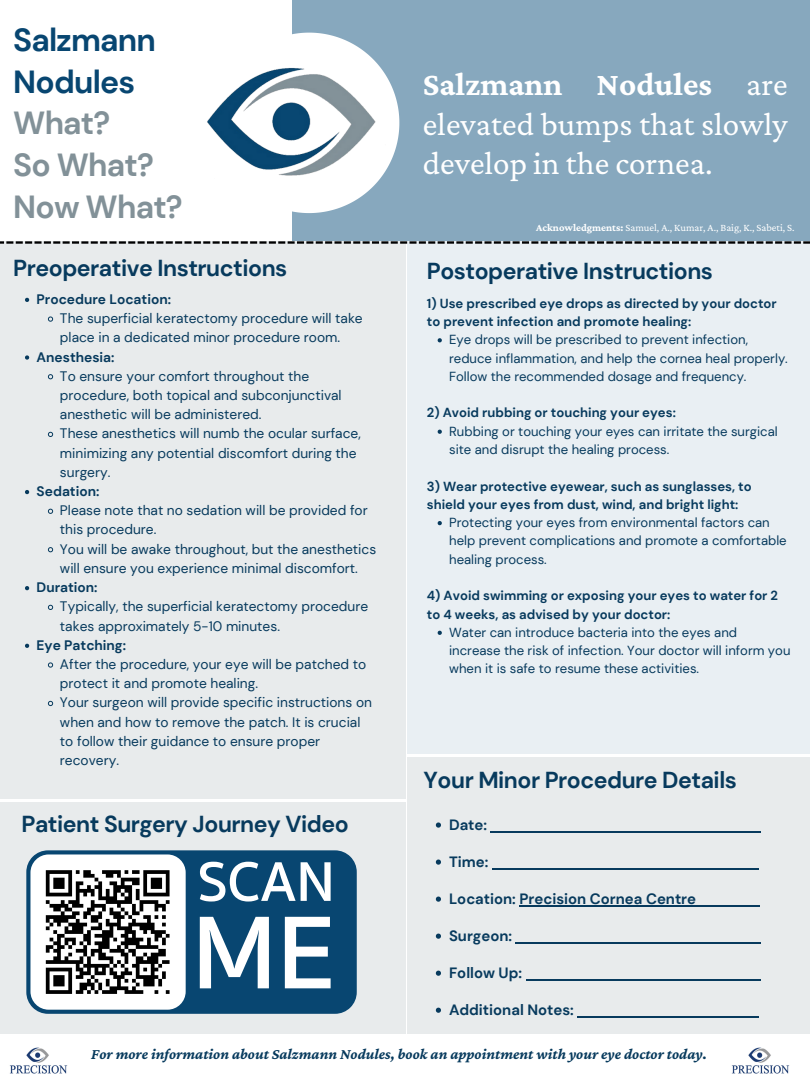
<style>
.page{position:relative;width:810px;height:1080px;background:#fff}
.page>*{position:absolute;margin:0;border:0;box-sizing:border-box;transform-origin:0 0}
.t1{font:33.12px/39.4px "Crimson Pro";color:#fff;text-align:justify}
.t2{font:700 31.94px "DM Sans";letter-spacing:-.025em;color:#829198}
.t3{font:700 31.94px "DM Sans";letter-spacing:-.025em;color:#084671}
.t4{font:700 23.06px "DM Sans";letter-spacing:-.02em;color:#073a5d}
.t5{font:italic 700 15.38px "Crimson Pro";color:#073a5d}
.t6{font:700 14.94px "DM Sans";color:#073a5d}
.t7{font:13.75px/19.2px "DM Sans";color:#073a5d}
.t8{font:700 13.75px "DM Sans";color:#073a5d}
.t9{font:13.12px/18.2px "DM Sans";color:#073a5d}
.t10{font:700 13.12px/18.2px "DM Sans";color:#073a5d}
.t11{font:10.62px "Crimson Pro";color:#fff}
.s1{font-weight:700}
</style>
<div class="page">
<div style="left:408px;top:240px;width:402px;height:514px;background:#e9eff3"></div>
<div style="left:0;top:802px;width:405px;height:232px;background:#e8ebec"></div>
<div style="left:0;top:241px;width:405px;height:558px;background:#e8ebec"></div>
<div style="left:292px;top:0;width:518px;height:240px;background:#87a8be"></div>
<img style="left:207px;top:32px;width:193px;height:181px">
<svg style="left:0;top:241px;width:810px;height:3px"></svg>
<img style="left:9px;top:1047px;width:59px;height:27px">
<img style="left:731px;top:1047px;width:59px;height:27px">
<div style="left:408px;top:757px;width:402px;height:277px;background:#e8ebec"></div>
<svg style="left:438px;top:338px;width:4px;height:4px"></svg>
<svg style="left:438px;top:430px;width:4px;height:4px"></svg>
<svg style="left:438px;top:521px;width:4px;height:4px"></svg>
<svg style="left:438px;top:631px;width:4px;height:4px"></svg>
<svg style="left:436px;top:822px;width:5px;height:6px"></svg>
<hr style="left:491px;top:831px;width:270px;height:1px;background:#073a5d">
<svg style="left:436px;top:860px;width:5px;height:5px"></svg>
<hr style="left:492px;top:868px;width:267px;height:1px;background:#073a5d">
<svg style="left:436px;top:897px;width:5px;height:5px"></svg>
<hr style="left:519px;top:905px;width:177px;height:1px;background:#073a5d">
<hr style="left:696px;top:905px;width:64px;height:1px;background:#073a5d">
<svg style="left:436px;top:934px;width:5px;height:5px"></svg>
<hr style="left:516px;top:942px;width:245px;height:1px;background:#073a5d">
<svg style="left:436px;top:971px;width:5px;height:5px"></svg>
<hr style="left:526px;top:979px;width:234px;height:1px;background:#073a5d">
<svg style="left:436px;top:1008px;width:5px;height:5px"></svg>
<hr style="left:577px;top:1016px;width:182px;height:1px;background:#073a5d">
<svg style="left:25px;top:298px;width:4px;height:4px"></svg>
<svg style="left:48px;top:316px;width:5px;height:6px"></svg>
<svg style="left:25px;top:355px;width:4px;height:5px"></svg>
<svg style="left:48px;top:374px;width:5px;height:5px"></svg>
<svg style="left:48px;top:432px;width:5px;height:5px"></svg>
<svg style="left:25px;top:490px;width:4px;height:4px"></svg>
<svg style="left:48px;top:509px;width:5px;height:5px"></svg>
<svg style="left:48px;top:547px;width:5px;height:5px"></svg>
<svg style="left:25px;top:586px;width:4px;height:4px"></svg>
<svg style="left:48px;top:605px;width:5px;height:5px"></svg>
<svg style="left:25px;top:644px;width:4px;height:4px"></svg>
<svg style="left:48px;top:662px;width:5px;height:6px"></svg>
<svg style="left:48px;top:701px;width:5px;height:5px"></svg>
<svg style="left:26px;top:850px;width:331px;height:164px;background:#124d76"></svg>
<svg style="left:200px;top:862px;width:131px;height:40px;background:#678da8"></svg>
<svg style="left:200px;top:917px;width:69px;height:71px;background:#8ca9bd"></svg>
<svg style="left:285px;top:917px;width:46px;height:71px;background:#8eaabe"></svg>
<div style="left:30px;top:854px;width:156px;height:156px;background:#fff;border-radius:18px"></div>
<svg style="left:45px;top:870px;width:125px;height:124px"></svg>
<p class="t3" style="left:13px;top:19px;width:144px">Salzmann</p>
<p class="t3" style="left:13px;top:61px;width:123px">Nodules</p>
<p class="t2" style="left:13px;top:103px;width:99px">What?</p>
<p class="t2" style="left:13px;top:145px;width:142px">So What?</p>
<p class="t2" style="left:13px;top:186px;width:171px">Now What?</p>
<p class="t4" style="left:13px;top:253px;width:276px">Preoperative Instructions</p>
<p class="t8" style="left:37px;top:290px;width:136px">Procedure Location:</p>
<p class="t7" style="left:60px;top:309px;width:304px">The superficial keratectomy procedure will take place in a dedicated minor procedure room.</p>
<p class="t8" style="left:37px;top:348px;width:79px">Anesthesia:</p>
<p class="t7" style="left:60px;top:366px;width:283px">To ensure your comfort throughout the procedure, both topical and subconjunctival anesthetic will be administered.</p>
<p class="t7" style="left:60px;top:424px;width:302px">These anesthetics will numb the ocular surface, minimizing any potential discomfort during the surgery.</p>
<p class="t8" style="left:37px;top:482px;width:64px">Sedation:</p>
<p class="t7" style="left:60px;top:501px;width:309px">Please note that no sedation will be provided for this procedure.</p>
<p class="t7" style="left:60px;top:539px;width:318px">You will be awake throughout, but the anesthetics will ensure you experience minimal discomfort.</p>
<p class="t8" style="left:37px;top:579px;width:62px">Duration:</p>
<p class="t7" style="left:60px;top:597px;width:310px">Typically, the superficial keratectomy procedure takes approximately 5-10 minutes.</p>
<p class="t8" style="left:37px;top:636px;width:91px">Eye Patching:</p>
<p class="t7" style="left:60px;top:655px;width:308px">After the procedure, your eye will be patched to protect it and promote healing.</p>
<p class="t7" style="left:60px;top:693px;width:314px">Your surgeon will provide specific instructions on when and how to remove the patch. It is crucial to follow their guidance to ensure proper recovery.</p>
<p class="t4" style="left:21px;top:809px;width:329px">Patient Surgery Journey Video</p>
<p class="t1" style="left:423px;top:64px;width:366px"><span class="s1">Salzmann Nodules</span> are elevated bumps that slowly develop in the cornea.</p>
<p class="t11" style="left:536px;top:221px;width:260px"><span class="s1">Acknowledgments:</span> Samuel, A., Kumar, A., Baig, K., Sabeti, S.</p>
<p class="t4" style="left:427px;top:256px;width:288px">Postoperative Instructions</p>
<p class="t10" style="left:427px;top:294px;width:351px">1) Use prescribed eye drops as directed by your doctor to prevent infection and promote healing:</p>
<p class="t9" style="left:449px;top:331px;width:340px">Eye drops will be prescribed to prevent infection, reduce inflammation, and help the cornea heal properly.<br>Follow the recommended dosage and frequency.</p>
<p class="t10" style="left:427px;top:404px;width:251px">2) Avoid rubbing or touching your eyes:</p>
<p class="t9" style="left:449px;top:422px;width:330px">Rubbing or touching your eyes can irritate the surgical site and disrupt the healing process.</p>
<p class="t10" style="left:427px;top:477px;width:326px">3) Wear protective eyewear, such as sunglasses, to shield your eyes from dust, wind, and bright light:</p>
<p class="t9" style="left:449px;top:514px;width:339px">Protecting your eyes from environmental factors can help prevent complications and promote a comfortable healing process.</p>
<p class="t10" style="left:427px;top:587px;width:353px">4) Avoid swimming or exposing your eyes to water for 2 to 4 weeks, as advised by your doctor:</p>
<p class="t9" style="left:449px;top:623px;width:343px">Water can introduce bacteria into the eyes and increase the risk of infection. Your doctor will inform you when it is safe to resume these activities.</p>
<p class="t4" style="left:424px;top:765px;width:315px">Your Minor Procedure Details</p>
<p class="t6" style="left:449px;top:815px;width:40px">Date:</p>
<p class="t6" style="left:449px;top:852px;width:41px">Time:</p>
<p class="t6" style="left:449px;top:889px;width:249px">Location: Precision Cornea Centre</p>
<p class="t6" style="left:449px;top:926px;width:65px">Surgeon:</p>
<p class="t6" style="left:449px;top:963px;width:75px">Follow Up:</p>
<p class="t6" style="left:449px;top:1000px;width:126px">Additional Notes:</p>
<p class="t5" style="left:91px;top:1045px;width:617px">For more information about Salzmann Nodules, book an appointment with your eye doctor today.</p>
</div>
